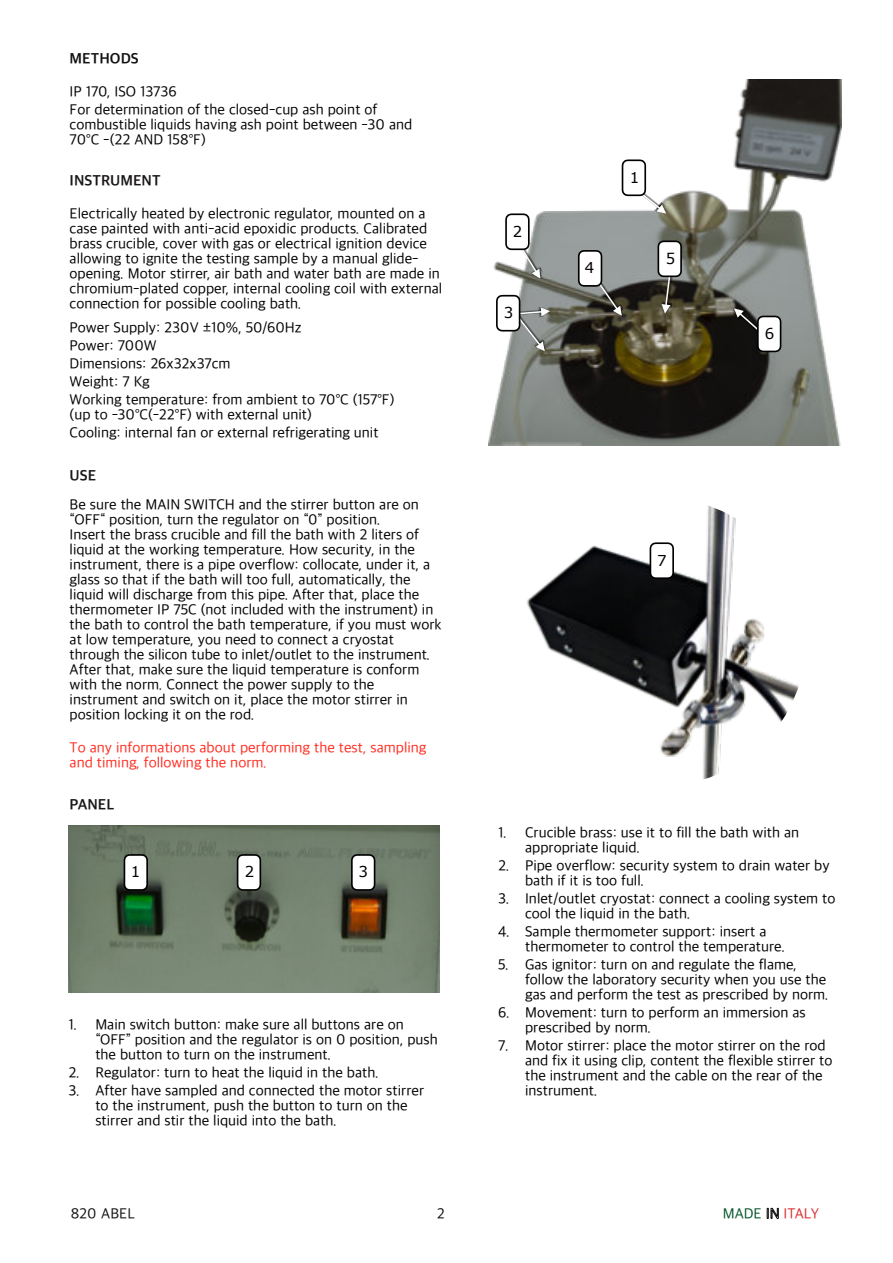
<style>
.page{position:relative;width:893px;height:1263px;background:#fff}
.page>*{position:absolute;margin:0;border:0;box-sizing:border-box;transform-origin:0 0}
.t1{font:15px/15px "Apple SD Gothic Neo";color:#000}
.t2{font:15px/15px "Apple SD Gothic Neo";color:#ff2d21}
.t3{font:700 15px "Apple SD Gothic Neo";color:#1a1718}
.t4{font:15px "Apple SD Gothic Neo";color:#d92e2f}
.t5{font:15px "Verdana";color:#000}
.t6{font:15px "Apple SD Gothic Neo";color:#111}
.t7{font:700 15px "Apple SD Gothic Neo";color:#111}
.s1{color:#005427}
.s2{color:#fff}
</style>
<div class="page">
<img style="left:68px;top:826px;width:371px;height:166px">
<svg style="left:123px;top:853px;width:26px;height:39px"></svg>
<svg style="left:236px;top:853px;width:26px;height:39px"></svg>
<svg style="left:350px;top:853px;width:26px;height:39px"></svg>
<img style="left:527px;top:505px;width:272px;height:275px">
<svg style="left:649px;top:541px;width:26px;height:39px"></svg>
<img style="left:489px;top:80px;width:352px;height:366px">
<img style="left:731px;top:305px;width:34px;height:31px">
<img style="left:592px;top:276px;width:33px;height:42px">
<img style="left:512px;top:351px;width:36px;height:3px">
<svg style="left:495px;top:294px;width:55px;height:57px"></svg>
<img style="left:517px;top:244px;width:27px;height:37px">
<svg style="left:504px;top:212px;width:36px;height:67px"></svg>
<svg style="left:577px;top:249px;width:45px;height:67px"></svg>
<svg style="left:657px;top:239px;width:26px;height:75px"></svg>
<svg style="left:734px;top:308px;width:48px;height:45px"></svg>
<img style="left:635px;top:188px;width:34px;height:29px">
<svg style="left:621px;top:158px;width:45px;height:56px"></svg>
<p class="t7" style="left:70px;top:50px;width:71px">METHODS</p>
<p class="t1" style="left:70px;top:83px;width:309px;line-height:18px">IP 170, ISO 13736<br>For determination of the closed-cup ash point of</p>
<p class="t1" style="left:70px;top:118px;width:344px">combustible liquids having ash point between -30 and<br>70°C -(22 AND 158°F)</p>
<p class="t3" style="left:70px;top:173px;width:92px">INSTRUMENT</p>
<p class="t1" style="left:70px;top:207px;width:374px">Electrically heated by electronic regulator, mounted on a case painted with anti-acid epoxidic products. Calibrated brass crucible, cover with gas or electrical ignition device allowing to ignite the testing sample by a manual glide&shy;opening. Motor stirrer, air bath and water bath are made in chromium-plated copper, internal cooling coil with external connection for possible cooling bath.</p>
<p class="t1" style="left:70px;top:320px;width:326px;line-height:18px">Power Supply: 230V ±10%, 50/60Hz<br>Power: 700W<br>Dimensions: 26x32x37cm<br>Weight: 7 Kg<br>Working temperature: from ambient to 70°C (157°F)</p>
<p class="t1" style="left:70px;top:407px;width:310px;line-height:18px">(up to -30°C(-22°F) with external unit)<br>Cooling: internal fan or external refrigerating unit</p>
<p class="t3" style="left:70px;top:467px;width:28px">USE</p>
<p class="t1" style="left:70px;top:498px;width:374px">Be sure the MAIN SWITCH and the stirrer button are on “OFF“ position, turn the regulator on “0” position.<br>Insert the brass crucible and fill the bath with 2 liters of liquid at the working temperature. How security, in the instrument, there is a pipe overflow: collocate, under it, a glass so that if the bath will too full, automatically, the liquid will discharge from this pipe. After that, place the thermometer IP 75C (not included with the instrument) in the bath to control the bath temperature, if you must work at low temperature, you need to connect a cryostat through the silicon tube to inlet/outlet to the instrument.<br>After that, make sure the liquid temperature is conform with the norm. Connect the power supply to the instrument and switch on it, place the motor stirrer in position locking it on the rod.</p>
<p class="t2" style="left:70px;top:741px;width:358px">To any informations about performing the test, sampling and timing, following the norm.</p>
<p class="t3" style="left:70px;top:797px;width:46px">PANEL</p>
<p class="t5" style="left:131px;top:866px;width:11px">1</p>
<p class="t5" style="left:245px;top:866px;width:11px">2</p>
<p class="t5" style="left:358px;top:866px;width:11px">3</p>
<p class="t1" style="left:95px;top:1018px;width:344px;text-indent:-27px">1. Main switch button: make sure all buttons are on “OFF” position and the regulator is on 0 position, push the button to turn on the instrument.</p>
<p class="t1" style="left:68px;top:1066px;width:312px">2. Regulator: turn to heat the liquid in the bath.</p>
<p class="t1" style="left:95px;top:1084px;width:330px;text-indent:-27px">3. After have sampled and connected the motor stirrer to the instrument, push the button to turn on the stirrer and stir the liquid into the bath.</p>
<p class="t5" style="left:513px;top:226px;width:11px">2</p>
<p class="t5" style="left:504px;top:307px;width:11px">3</p>
<p class="t5" style="left:585px;top:262px;width:11px">4</p>
<p class="t5" style="left:630px;top:172px;width:11px">1</p>
<p class="t5" style="left:666px;top:253px;width:11px">5</p>
<p class="t5" style="left:657px;top:554px;width:11px">7</p>
<p class="t5" style="left:765px;top:328px;width:11px">6</p>
<p class="t1" style="left:525px;top:826px;width:276px;text-indent:-27px">1. Crucible brass: use it to fill the bath with an appropriate liquid.</p>
<p class="t1" style="left:525px;top:859px;width:306px;text-indent:-27px">2. Pipe overflow: security system to drain water by bath if it is too full.</p>
<p class="t1" style="left:525px;top:892px;width:312px;text-indent:-27px">3. Inlet/outlet cryostat: connect a cooling system to cool the liquid in the bath.</p>
<p class="t1" style="left:525px;top:925px;width:261px;text-indent:-27px">4. Sample thermometer support: insert a thermometer to control the temperature.</p>
<p class="t1" style="left:525px;top:958px;width:305px;text-indent:-27px">5. Gas ignitor: turn on and regulate the flame, follow the laboratory security when you use the gas and perform the test as prescribed by norm.</p>
<p class="t1" style="left:525px;top:1006px;width:282px;text-indent:-27px">6. Movement: turn to perform an immersion as prescribed by norm.</p>
<p class="t1" style="left:525px;top:1039px;width:309px;text-indent:-27px">7. Motor stirrer: place the motor stirrer on the rod and fix it using clip, content the flexible stirrer to the instrument and the cable on the rear of the instrument.</p>
<p class="t6" style="left:71px;top:1205px;width:66px">820 ABEL</p>
<p class="t6" style="left:437px;top:1205px;width:9px">2</p>
<p class="t4" style="left:723px;top:1205px;width:98px"><span class="s1">MADE</span> <span class="s2">IN</span> ITALY</p>
</div>
